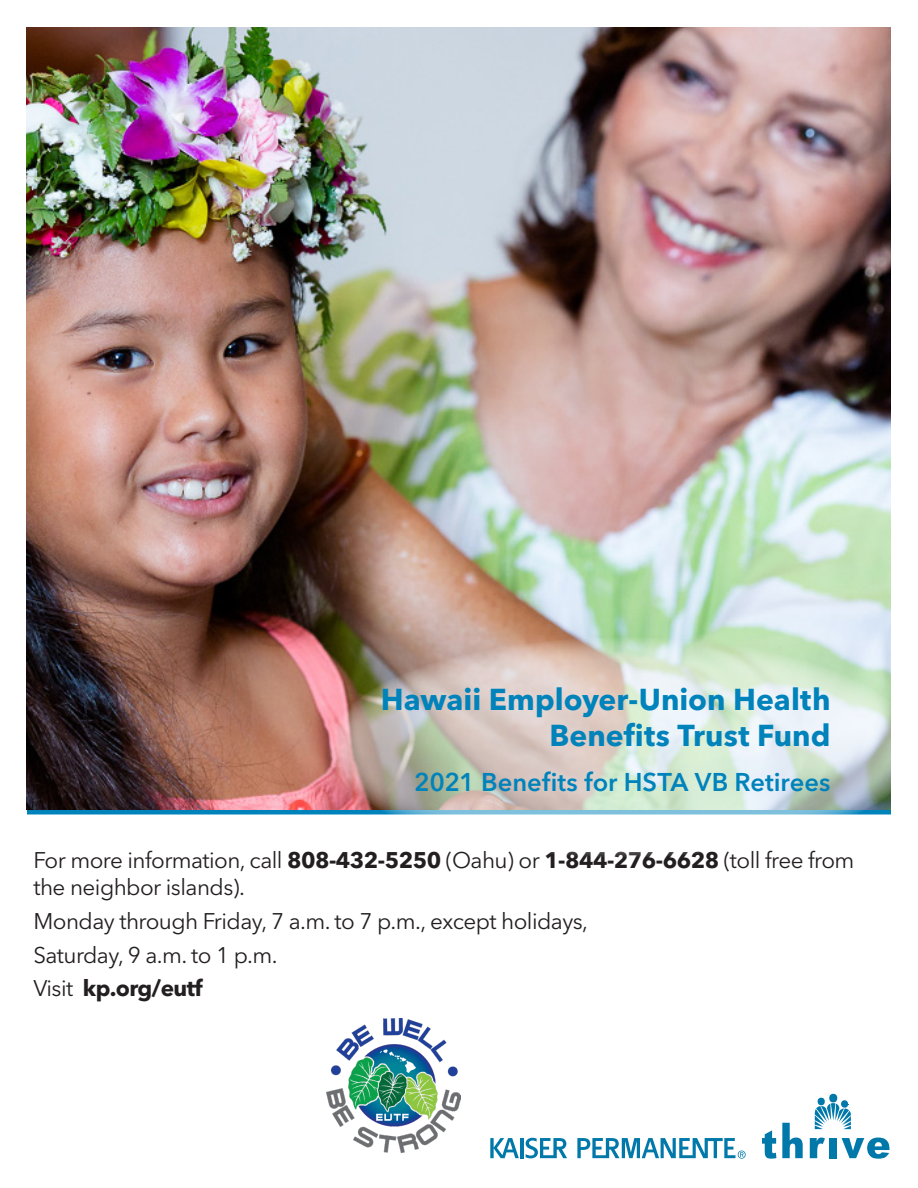
<style>
.page{position:relative;width:918px;height:1188px;background:#fff}
.page>*{position:absolute;margin:0;border:0;box-sizing:border-box;transform-origin:0 0}
.t1{font:700 30px/36px "Avenir Next LT Pro";color:#0082bb;text-align:right}
.t2{font:600 25.5px "Avenir Next LT Pro";color:#0082bb}
.Sub_Head{font:22.5px/27px "Avenir Next LT Pro";letter-spacing:-.025em;color:#231f20}
.Sub_Head-2{font:700 22.5px "Avenir Next LT Pro";letter-spacing:-.025em;color:#231f20}
.s1{font-weight:700}
.s2{font-weight:400}
</style>
<div class="page">
<img style="left:27px;top:27px;width:864px;height:782px">
<hr style="left:27px;top:810px;width:864px;height:4px;background:#0082bb">
<svg style="left:762px;top:1130px;width:14px;height:29px"></svg>
<svg style="left:782px;top:1123px;width:21px;height:35px"></svg>
<svg style="left:810px;top:1138px;width:15px;height:20px"></svg>
<div style="left:829px;top:1138px;width:7px;height:20px;background:#0078aa"></div>
<svg style="left:842px;top:1138px;width:48px;height:21px"></svg>
<svg style="left:815px;top:1096px;width:36px;height:33px"></svg>
<div style="left:829px;top:1094px;width:8px;height:9px;background:#0078aa;border-radius:50%"></div>
<hr style="left:520px;top:1138px;width:3px;height:20px;background:#0078aa">
<svg style="left:490px;top:1138px;width:29px;height:20px"></svg>
<svg style="left:526px;top:1138px;width:41px;height:20px"></svg>
<svg style="left:577px;top:1138px;width:169px;height:21px"></svg>
<img style="left:327px;top:1019px;width:133px;height:134px">
<svg style="left:328px;top:637px;width:590px;height:221px"></svg>
<p class="t1" style="left:381px;top:682px;width:451px">Hawaii Employer-Union Health<br>Benefits Trust Fund</p>
<p class="t2" style="left:414px;top:766px;width:418px">2021 Benefits for HSTA VB Retirees</p>
<p class="Sub_Head" style="left:33px;top:847px;width:822px">For more information, call <span class="s1">808-432-5250</span> (Oahu) or <span class="s1">1-844-276-6628</span> (toll free from the neighbor islands).</p>
<p class="Sub_Head" style="left:33px;top:907px;width:556px">Monday through Friday, 7 a.m. to 7 p.m., except holidays,</p>
<p class="Sub_Head" style="left:33px;top:941px;width:246px">Saturday, 9 a.m. to 1 p.m.</p>
<p class="Sub_Head-2" style="left:33px;top:975px;width:171px"><span class="s2">Visit</span> kp.org/eutf</p>
</div>
